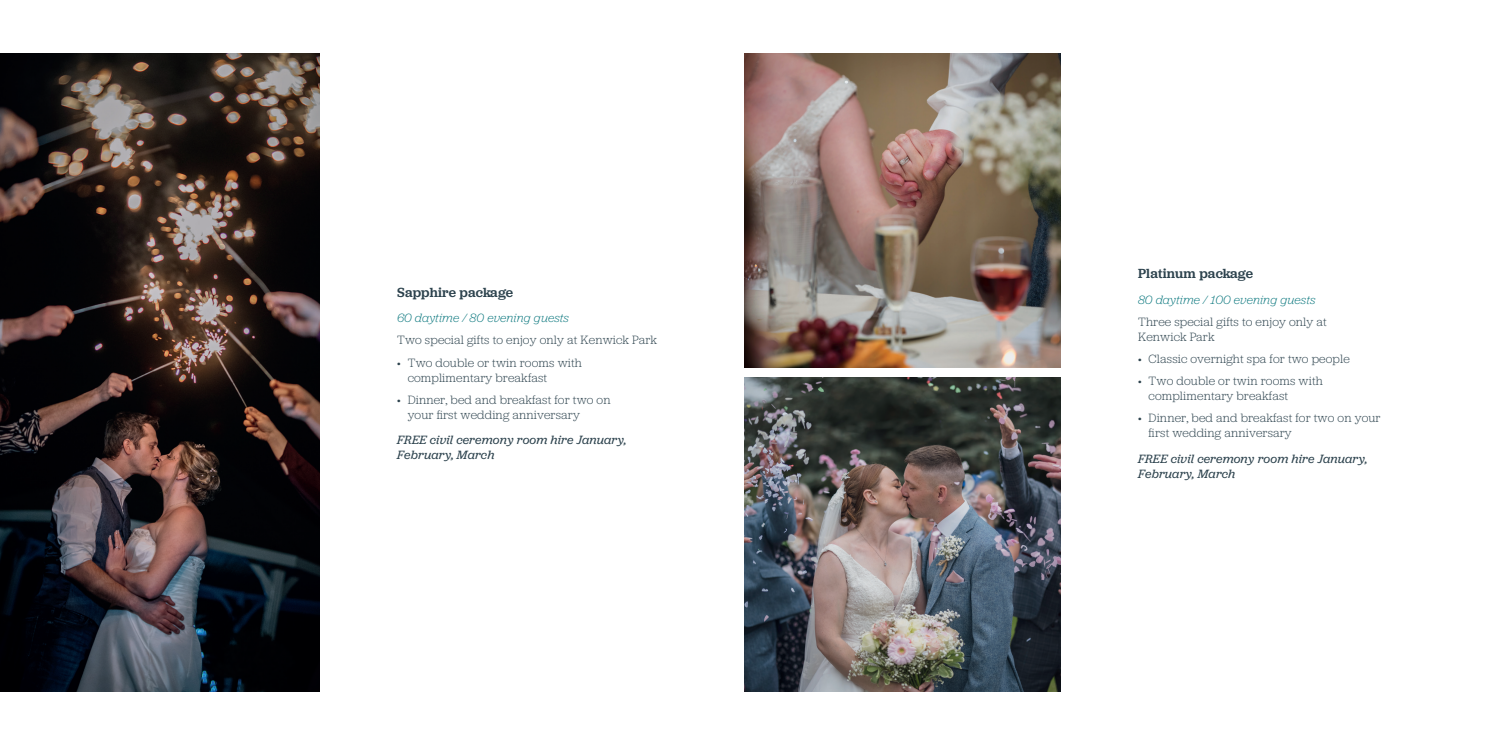
<style>
.page{position:relative;width:1489px;height:745px;background:#fff}
.page>*{position:absolute;margin:0;border:0;box-sizing:border-box;transform-origin:0 0}
.t1{font:500 13.75px "Jubilat";letter-spacing:.01em;color:#2c424d}
.t2{font:300 12.5px/15px "Jubilat";letter-spacing:.01em;color:#2c424d}
.t3{font:italic 12.5px/15px "Jubilat";letter-spacing:.01em;color:#2c424d}
.t4{font:italic 300 12.5px "Jubilat";letter-spacing:.01em;color:#03737a}
</style>
<div class="page">
<img style="left:744px;top:53px;width:315px;height:314px">
<img style="left:744px;top:377px;width:315px;height:314px">
<img style="left:0;top:53px;width:319px;height:638px">
<p class="t1" style="left:397px;top:283px;width:118px">Sapphire package</p>
<p class="t4" style="left:397px;top:310px;width:173px">60 daytime / 80 evening guests</p>
<p class="t2" style="left:397px;top:332px;width:261px">Two special gifts to enjoy only at Kenwick Park</p>
<p class="t2" style="left:407px;top:354px;width:176px;text-indent:-11px">• Two double or twin rooms with complimentary breakfast</p>
<p class="t2" style="left:407px;top:391px;width:204px;text-indent:-11px">• Dinner, bed and breakfast for two on your first wedding anniversary</p>
<p class="t3" style="left:397px;top:432px;width:231px">FREE civil ceremony room hire January,<br>February, March</p>
<p class="t1" style="left:1137px;top:264px;width:116px">Platinum package</p>
<p class="t4" style="left:1137px;top:291px;width:179px">80 daytime / 100 evening guests</p>
<p class="t2" style="left:1137px;top:313px;width:190px">Three special gifts to enjoy only at<br>Kenwick Park</p>
<p class="t2" style="left:1137px;top:350px;width:213px">• Classic overnight spa for two people</p>
<p class="t2" style="left:1148px;top:372px;width:176px;text-indent:-11px">• Two double or twin rooms with complimentary breakfast</p>
<p class="t2" style="left:1148px;top:410px;width:233px;text-indent:-11px">• Dinner, bed and breakfast for two on your first wedding anniversary</p>
<p class="t3" style="left:1137px;top:450px;width:231px">FREE civil ceremony room hire January,<br>February, March</p>
</div>
